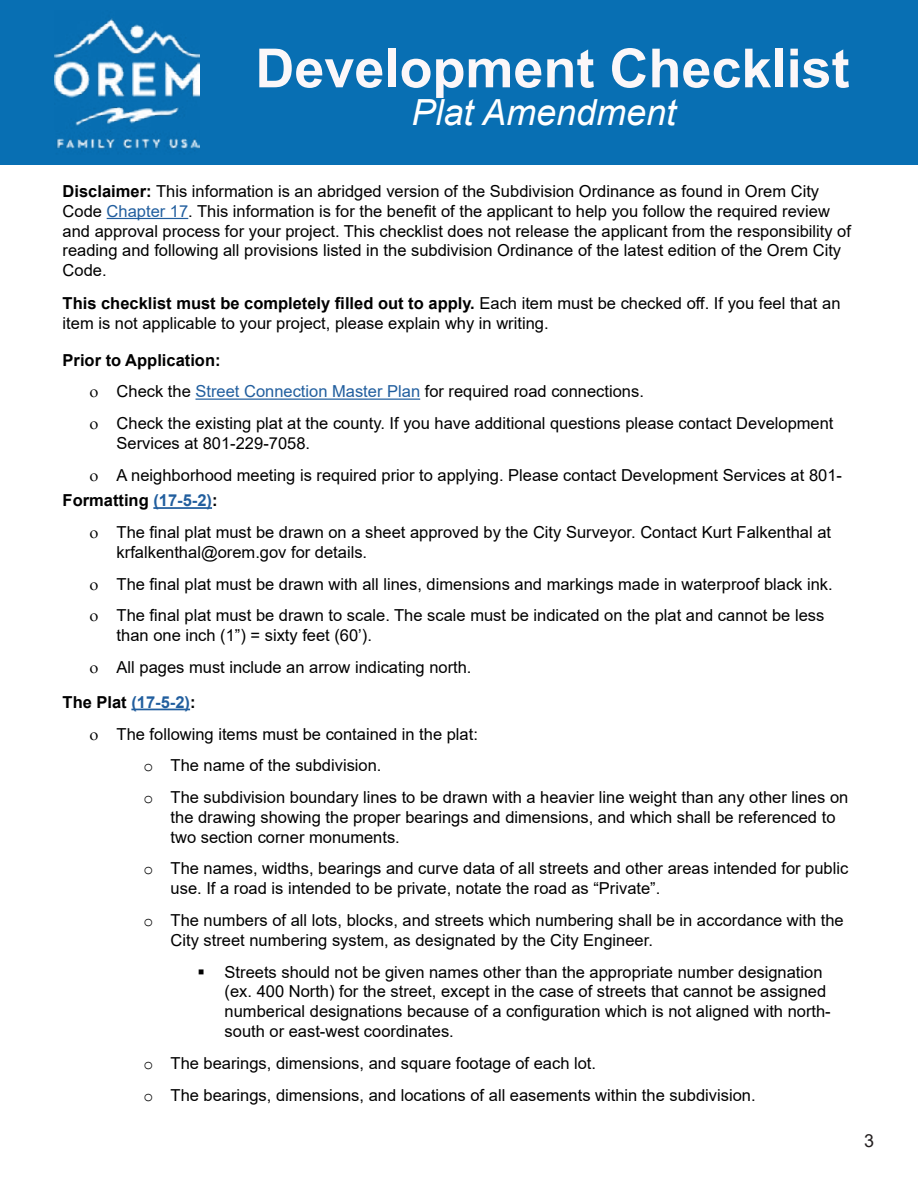
<style>
.page{position:relative;width:918px;height:1188px;background:#fff}
.page>*{position:absolute;margin:0;border:0;box-sizing:border-box;transform-origin:0 0}
.t1{font:700 54px "Arial";color:#fbf7f9}
.t2{font:italic 36px "Arial";color:#fff}
.t3{font:18px "Arial";color:#231f20}
.t4{font:16.5px/19.8px "Arial";color:#000}
.t5{font:700 16.5px "Arial";color:#000}
.s1{font-weight:700}
.s2{color:#215e9e}
.s3{font-weight:700;color:#215e9e}
.s4{font-family:"Courier New"}
</style>
<div class="page">
<div style="left:0;top:0;width:918px;height:164px;background:#086fb3"></div>
<hr style="left:107px;top:218px;width:81px;height:1px;background:#215e9e">
<hr style="left:196px;top:399px;width:224px;height:1px;background:#215e9e">
<img style="left:55px;top:18px;width:144px;height:131px">
<hr style="left:153px;top:507px;width:59px;height:2px;background:#215e9e">
<hr style="left:131px;top:709px;width:59px;height:1px;background:#215e9e">
<h1 class="t1" style="left:255px;top:30px;width:596px">Development Checklist</h1>
<h2 class="t2" style="left:411px;top:89px;width:266px">Plat Amendment</h2>
<p class="t4" style="left:63px;top:181px;width:790px"><span class="s1">Disclaimer:</span> This information is an abridged version of the Subdivision Ordinance as found in Orem City Code <span class="s2">Chapter 17</span>. This information is for the benefit of the applicant to help you follow the required review and approval process for your project. This checklist does not release the applicant from the responsibility of reading and following all provisions listed in the subdivision Ordinance of the latest edition of the Orem City Code.</p>
<p class="t4" style="left:63px;top:294px;width:779px"><span class="s1">This checklist must be completely filled out to apply.</span> Each item must be checked off. If you feel that an item is not applicable to your project, please explain why in writing.</p>
<p class="t4" style="left:117px;top:344px;width:718px;line-height:31.8px;text-indent:-54px"><span class="s1">Prior to Application:<br></span>Check the <span class="s2">Street Connection Master Plan</span> for required road connections.<br>Check the existing plat at the county. If you have additional questions please contact Development</p>
<p class="t4" style="left:117px;top:427px;width:727px;line-height:31.8px">Services at 801-229-7058.<br>A neighborhood meeting is required prior to applying. Please contact Development Services at 801-</p>
<p class="t4" style="left:117px;top:484px;width:716px;line-height:31.8px;text-indent:-54px"><span class="s1">Formatting</span> <span class="s3">(17-5-2)</span><span class="s1">:<br></span>The final plat must be drawn on a sheet approved by the City Surveyor. Contact Kurt Falkenthal at</p>
<p class="t4" style="left:117px;top:536px;width:718px;line-height:31.8px">krfalkenthal@orem.gov for details.<br>The final plat must be drawn with all lines, dimensions and markings made in waterproof black ink.<br>The final plat must be drawn to scale. The scale must be indicated on the plat and cannot be less</p>
<p class="t4" style="left:117px;top:619px;width:356px;line-height:31.8px">than one inch (1”) = sixty feet (60’).<br>All pages must include an arrow indicating north.</p>
<p class="t5" style="left:63px;top:690px;width:134px">The Plat <span class="s2">(17-5-2)</span>:</p>
<p class="t4" style="left:117px;top:724px;width:363px">The following items must be contained in the plat:</p>
<p class="t4" style="left:144px;top:755px;width:239px"><span class="s4">o</span> The name of the subdivision.</p>
<p class="t4" style="left:144px;top:787px;width:706px"><span class="s4">o</span> The subdivision boundary lines to be drawn with a heavier line weight than any other lines on</p>
<p class="t4" style="left:171px;top:807px;width:666px">the drawing showing the proper bearings and dimensions, and which shall be referenced to two section corner monuments.</p>
<p class="t4" style="left:171px;top:859px;width:679px;text-indent:-27px"><span class="s4">o</span> The names, widths, bearings and curve data of all streets and other areas intended for public use. If a road is intended to be private, notate the road as “Private”.</p>
<p class="t4" style="left:171px;top:910px;width:675px;text-indent:-27px"><span class="s4">o</span> The numbers of all lots, blocks, and streets which numbering shall be in accordance with the<br>City street numbering system, as designated by the City Engineer.</p>
<p class="t4" style="left:225px;top:962px;width:608px;text-indent:-27px">▪ Streets should not be given names other than the appropriate number designation (ex. 400 North) for the street, except in the case of streets that cannot be assigned numberical designations because of a configuration which is not aligned with north&shy;south or east-west coordinates.</p>
<p class="t4" style="left:144px;top:1047px;width:614px;line-height:31.8px"><span class="s4">o</span> The bearings, dimensions, and square footage of each lot.<br><span class="s4">o</span> The bearings, dimensions, and locations of all easements within the subdivision.</p>
<p class="t3" style="left:864px;top:1128px;width:12px">3</p>
</div>
